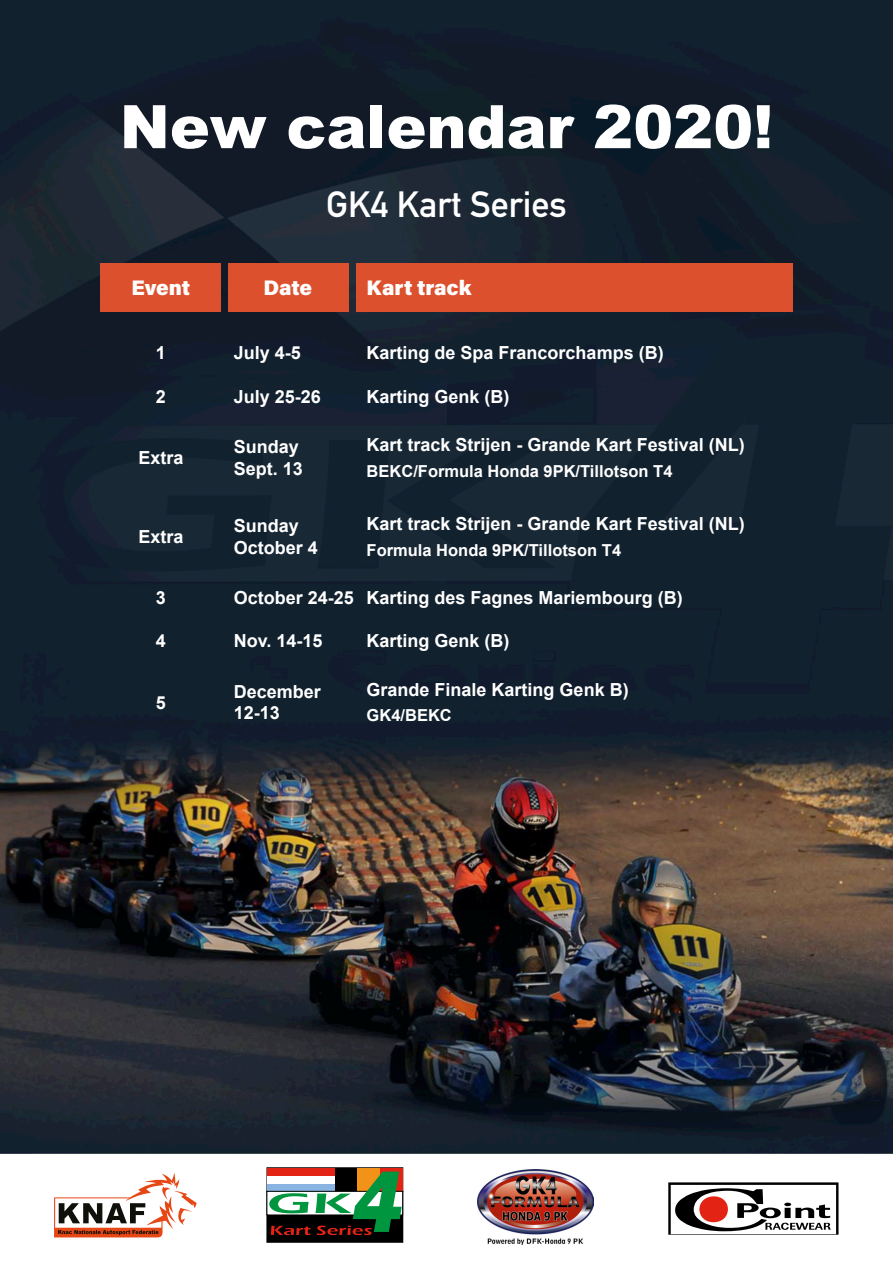
<style>
.page{position:relative;width:893px;height:1263px;background:#fff}
.page>*{position:absolute;margin:0;border:0;box-sizing:border-box;transform-origin:0 0}
.t1{font:900 60px "Arial";color:#fff}
.t2{font:700 36px "DIN Alternate";color:#fff}
.t3{font:900 21px "Acumin Pro";letter-spacing:-.005em;color:#fff}
.t4{font:700 18px/21.6px "Arial";color:#fff}
.t5{font:700 16.5px "Arial";color:#fff}
</style>
<div class="page">
<img style="left:0;top:0;width:893px;height:1245px">
<div style="left:267px;top:1191px;width:136px;height:51px;background:#000"></div>
<div style="left:267px;top:1168px;width:68px;height:23px;background:#fff"></div>
<div style="left:267px;top:1184px;width:68px;height:7px;background:#89b4e1"></div>
<div style="left:267px;top:1168px;width:68px;height:8px;background:#e32414"></div>
<div style="left:335px;top:1168px;width:68px;height:24px;background:#e32414"></div>
<div style="left:335px;top:1168px;width:22px;height:24px;background:#000"></div>
<div style="left:357px;top:1168px;width:23px;height:24px;background:#f39219"></div>
<svg style="left:267px;top:1191px;width:136px;height:24px"></svg>
<svg style="left:269px;top:1171px;width:133px;height:64px"></svg>
<svg style="left:54px;top:1172px;width:143px;height:65px"></svg>
<svg style="left:668px;top:1182px;width:170px;height:53px"></svg>
<div style="left:699px;top:1196px;width:29px;height:26px;background:#e32414;border-radius:50%"></div>
<img style="left:477px;top:1169px;width:116px;height:75px">
<div style="left:101px;top:263px;width:120px;height:49px;background:#dd502d"></div>
<div style="left:228px;top:263px;width:120px;height:49px;background:#dd502d"></div>
<div style="left:356px;top:263px;width:436px;height:49px;background:#dd502d"></div>
<p class="t1" style="left:120px;top:83px;width:655px">New calendar 2020!</p>
<p class="t2" style="left:326px;top:177px;width:242px">GK4 Kart Series</p>
<p class="t3" style="left:131px;top:273px;width:60px">Event</p>
<p class="t3" style="left:263px;top:273px;width:50px">Date</p>
<p class="t3" style="left:367px;top:273px;width:106px">Kart track</p>
<p class="t4" style="left:156px;top:343px;width:12px">1</p>
<p class="t4" style="left:156px;top:386px;width:12px">2</p>
<p class="t4" style="left:138px;top:448px;width:47px">Extra</p>
<p class="t4" style="left:138px;top:526px;width:47px">Extra</p>
<p class="t4" style="left:156px;top:587px;width:12px">3</p>
<p class="t4" style="left:234px;top:343px;width:69px">July 4-5</p>
<p class="t4" style="left:234px;top:386px;width:89px">July 25-26</p>
<p class="t4" style="left:234px;top:437px;width:67px">Sunday</p>
<p class="t4" style="left:234px;top:458px;width:71px">Sept. 13</p>
<p class="t4" style="left:367px;top:343px;width:299px">Karting de Spa Francorchamps (B)</p>
<p class="t4" style="left:367px;top:386px;width:145px">Karting Genk (B)</p>
<p class="t4" style="left:367px;top:435px;width:380px">Kart track Strijen - Grande Kart Festival (NL)</p>
<p class="t5" style="left:367px;top:460px;width:307px">BEKC/Formula Honda 9PK/Tillotson T4</p>
<p class="t4" style="left:234px;top:515px;width:67px">Sunday</p>
<p class="t4" style="left:234px;top:537px;width:86px">October 4</p>
<p class="t4" style="left:234px;top:587px;width:122px">October 24-25</p>
<p class="t4" style="left:367px;top:513px;width:380px">Kart track Strijen - Grande Kart Festival (NL)</p>
<p class="t5" style="left:367px;top:539px;width:256px">Formula Honda 9PK/Tillotson T4</p>
<p class="t4" style="left:367px;top:587px;width:318px">Karting des Fagnes Mariembourg (B)</p>
<p class="t4" style="left:156px;top:631px;width:12px">4</p>
<p class="t4" style="left:234px;top:631px;width:90px">Nov. 14-15</p>
<p class="t4" style="left:367px;top:631px;width:145px">Karting Genk (B)</p>
<p class="t4" style="left:156px;top:692px;width:12px">5</p>
<p class="t4" style="left:234px;top:681px;width:89px">December<br>12-13</p>
<p class="t4" style="left:367px;top:679px;width:264px">Grande Finale Karting Genk B)</p>
<p class="t5" style="left:367px;top:705px;width:87px">GK4/BEKC</p>
</div>
